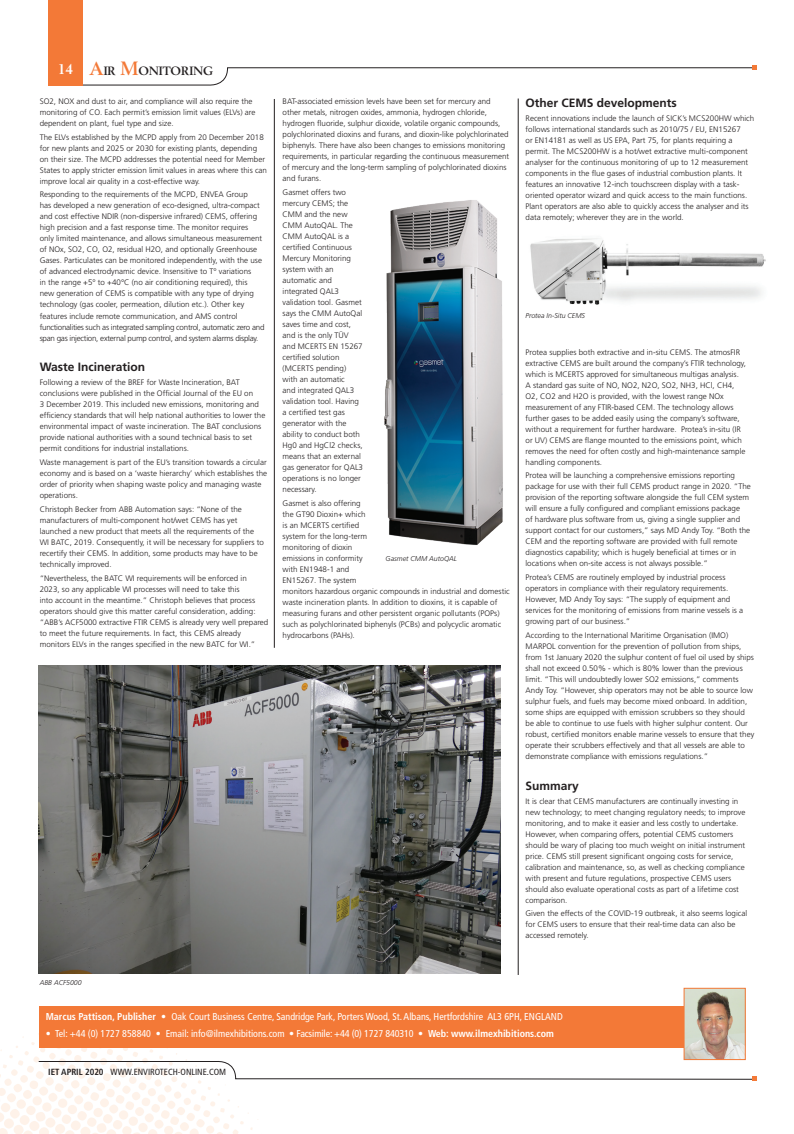
<style>
.page{position:relative;width:794px;height:1134px;background:#fff}
.page>*{position:absolute;margin:0;border:0;box-sizing:border-box;transform-origin:0 0}
.t1{font:700 12px "Frutiger";color:#231f20}
.t2{font:700 11.9px "Berling";color:#231f20}
.t3{font:condensed 10px "Frutiger";color:#fff}
.t4{font:condensed 8.9px "Frutiger";color:#231f20}
.t5{font:300 8px/11px "Frutiger";color:#231f20}
.t6{font:italic 300 7px "Frutiger";color:#231f20}
.s1{font-size:14px;color:#fff}
.s2{font-size:19px;color:#f37937}
.s3{font-weight:700}
</style>
<div class="page">
<svg style="left:0;top:1014px;width:756px;height:120px"></svg>
<hr style="left:274px;top:99px;width:1px;height:549px;background:#231f20">
<hr style="left:518px;top:99px;width:1px;height:876px;background:#231f20">
<div style="left:40px;top:1006px;width:700px;height:42px;background:#f37937"></div>
<img style="left:685px;top:990px;width:59px;height:68px">
<div style="left:683px;top:988px;width:63px;height:72px;border:1px solid #f37937"></div>
<img style="left:39px;top:666px;width:461px;height:308px">
<img style="left:384px;top:200px;width:119px;height:345px">
<div style="left:48px;top:0;width:35px;height:86px;background:#f37937"></div>
<svg style="left:83px;top:65px;width:673px;height:21px"></svg>
<img style="left:530px;top:238px;width:236px;height:67px">
<h2 class="t2" style="left:58px;top:64px;width:157px"><span class="s1">14</span> <span class="s2">A</span>IR <span class="s2">M</span>ONITORING</h2>
<p class="t5" style="left:40px;top:96px;width:217px">SO2, NOX and dust to air, and compliance will also require the monitoring of CO. Each permit’s emission limit values (ELVs) are dependent on plant, fuel type and size.</p>
<p class="t5" style="left:40px;top:131px;width:229px">The ELVs established by the MCPD apply from 20 December 2018 for new plants and 2025 or 2030 for existing plants, depending on their size. The MCPD addresses the potential need for Member States to apply stricter emission limit values in areas where this can improve local air quality in a cost-effective way.</p>
<p class="t5" style="left:40px;top:189px;width:226px">Responding to the requirements of the MCPD, ENVEA Group<br>has developed a new generation of eco-designed, ultra-compact and cost effective NDIR (non-dispersive infrared) CEMS, offering high precision and a fast response time. The monitor requires<br>only limited maintenance, and allows simultaneous measurement of NOx, SO2, CO, O2, residual H2O, and optionally Greenhouse Gases. Particulates can be monitored independently, with the use of advanced electrodynamic device. Insensitive to T° variations<br>in the range +5° to +40°C (no air conditioning required), this<br>new generation of CEMS is compatible with any type of drying technology (gas cooler, permeation, dilution etc.). Other key features include remote communication, and AMS control functionalities such as integrated sampling control, automatic zero and span gas injection, external pump control, and system alarms display.</p>
<h1 class="t1" style="left:40px;top:360px;width:107px">Waste Incineration</h1>
<p class="t5" style="left:40px;top:377px;width:227px">Following a review of the BREF for Waste Incineration, BAT conclusions were published in the Official Journal of the EU on<br>3 December 2019. This included new emissions, monitoring and efficiency standards that will help national authorities to lower the environmental impact of waste incineration. The BAT conclusions provide national authorities with a sound technical basis to set permit conditions for industrial installations.</p>
<p class="t5" style="left:40px;top:457px;width:229px">Waste management is part of the EU’s transition towards a circular economy and is based on a ‘waste hierarchy’ which establishes the order of priority when shaping waste policy and managing waste operations.</p>
<p class="t5" style="left:40px;top:503px;width:226px">Christoph Becker from ABB Automation says: “None of the manufacturers of multi-component hot/wet CEMS has yet launched a new product that meets all the requirements of the WI BATC, 2019. Consequently, it will be necessary for suppliers to recertify their CEMS. In addition, some products may have to be technically improved.</p>
<p class="t5" style="left:40px;top:572px;width:230px">“Nevertheless, the BATC WI requirements will be enforced in 2023, so any applicable WI processes will need to take this<br>into account in the meantime.” Christoph believes that process operators should give this matter careful consideration, adding: “ABB’s ACF5000 extractive FTIR CEMS is already very well prepared to meet the future requirements. In fact, this CEMS already monitors ELVs in the ranges specified in the new BATC for WI.”</p>
<p class="t5" style="left:283px;top:96px;width:228px">BAT-associated emission levels have been set for mercury and other metals, nitrogen oxides, ammonia, hydrogen chloride, hydrogen fluoride, sulphur dioxide, volatile organic compounds, polychlorinated dioxins and furans, and dioxin-like polychlorinated biphenyls. There have also been changes to emissions monitoring requirements, in particular regarding the continuous measurement of mercury and the long-term sampling of polychlorinated dioxins and furans.</p>
<p class="t5" style="left:283px;top:186px;width:82px">Gasmet offers two mercury CEMS; the<br>CMM and the new<br>CMM AutoQAL. The<br>CMM AutoQAL is a certified Continuous<br>Mercury Monitoring system with an automatic and integrated QAL3 validation tool. Gasmet says the CMM AutoQal saves time and cost, and is the only TÜV and MCERTS EN 15267 certified solution (MCERTS pending) with an automatic<br>and integrated QAL3 validation tool. Having a certified test gas generator with the ability to conduct both<br>Hg0 and HgCl2 checks, means that an external gas generator for QAL3 operations is no longer necessary.</p>
<p class="t5" style="left:283px;top:497px;width:229px">Gasmet is also offering<br>the GT90 Dioxin+ which<br>is an MCERTS certified<br>system for the long-term<br>monitoring of dioxin<br>emissions in conformity<br>with EN1948-1 and<br>EN15267. The system<br>monitors hazardous organic compounds in industrial and domestic waste incineration plants. In addition to dioxins, it is capable of measuring furans and other persistent organic pollutants (POPs) such as polychlorinated biphenyls (PCBs) and polycyclic aromatic hydrocarbons (PAHs).</p>
<p class="t6" style="left:386px;top:554px;width:73px">Gasmet CMM AutoQAL</p>
<p class="t6" style="left:40px;top:979px;width:44px">ABB ACF5000</p>
<h1 class="t1" style="left:525px;top:96px;width:153px">Other CEMS developments</h1>
<p class="t5" style="left:525px;top:112px;width:230px">Recent innovations include the launch of SICK’s MCS200HW which follows international standards such as 2010/75 / EU, EN15267<br>or EN14181 as well as US EPA, Part 75, for plants requiring a permit. The MCS200HW is a hot/wet extractive multi-component analyser for the continuous monitoring of up to 12 measurement components in the flue gases of industrial combustion plants. It features an innovative 12-inch touchscreen display with a task&shy;oriented operator wizard and quick access to the main functions.<br>Plant operators are also able to quickly access the analyser and its data remotely; wherever they are in the world.</p>
<p class="t6" style="left:525px;top:311px;width:61px">Protea In-Situ CEMS</p>
<p class="t5" style="left:525px;top:346px;width:222px">Protea supplies both extractive and in-situ CEMS. The atmosFIR extractive CEMS are built around the company’s FTIR technology, which is MCERTS approved for simultaneous multigas analysis.<br>A standard gas suite of NO, NO2, N2O, SO2, NH3, HCl, CH4, O2, CO2 and H2O is provided, with the lowest range NOx measurement of any FTIR-based CEM. The technology allows further gases to be added easily using the company’s software, without a requirement for further hardware. Protea’s in-situ (IR or UV) CEMS are flange mounted to the emissions point, which removes the need for often costly and high-maintenance sample handling components.</p>
<p class="t5" style="left:525px;top:470px;width:227px">Protea will be launching a comprehensive emissions reporting package for use with their full CEMS product range in 2020. “The provision of the reporting software alongside the full CEM system will ensure a fully configured and compliant emissions package<br>of hardware plus software from us, giving a single supplier and support contact for our customers,” says MD Andy Toy. “Both the CEM and the reporting software are provided with full remote diagnostics capability; which is hugely beneficial at times or in locations when on-site access is not always possible.”</p>
<p class="t5" style="left:525px;top:572px;width:219px">Protea’s CEMS are routinely employed by industrial process operators in compliance with their regulatory requirements.<br>However, MD Andy Toy says: “The supply of equipment and services for the monitoring of emissions from marine vessels is a growing part of our business.”</p>
<p class="t5" style="left:525px;top:630px;width:230px">According to the International Maritime Organisation (IMO)<br>MARPOL convention for the prevention of pollution from ships, from 1st January 2020 the sulphur content of fuel oil used by ships shall not exceed 0.50% - which is 80% lower than the previous limit. “This will undoubtedly lower SO2 emissions,” comments Andy Toy. “However, ship operators may not be able to source low sulphur fuels, and fuels may become mixed onboard. In addition, some ships are equipped with emission scrubbers so they should be able to continue to use fuels with higher sulphur content. Our robust, certified monitors enable marine vessels to ensure that they operate their scrubbers effectively and that all vessels are able to demonstrate compliance with emissions regulations.”</p>
<h1 class="t1" style="left:525px;top:778px;width:55px">Summary</h1>
<p class="t5" style="left:525px;top:795px;width:221px">It is clear that CEMS manufacturers are continually investing in new technology; to meet changing regulatory needs; to improve monitoring, and to make it easier and less costly to undertake.<br>However, when comparing offers, potential CEMS customers should be wary of placing too much weight on initial instrument price. CEMS still present significant ongoing costs for service, calibration and maintenance, so, as well as checking compliance with present and future regulations, prospective CEMS users should also evaluate operational costs as part of a lifetime cost comparison.</p>
<p class="t5" style="left:525px;top:908px;width:223px">Given the effects of the COVID-19 outbreak, it also seems logical for CEMS users to ensure that their real-time data can also be accessed remotely.</p>
<p class="t3" style="left:46px;top:1011px;width:518px"><span class="s3">Marcus Pattison, Publisher •</span> Oak Court Business Centre, Sandridge Park, Porters Wood, St. Albans, Hertfordshire AL3 6PH, ENGLAND</p>
<p class="t3" style="left:46px;top:1028px;width:510px">• Tel: +44 (0) 1727 858840 • Email: info@ilmexhibitions.com • Facsimile: +44 (0) 1727 840310 • <span class="s3">Web: www.ilmexhibitions.com</span></p>
<p class="t4" style="left:48px;top:1067px;width:179px"><span class="s3">IET APRIL 2020</span> WWW.ENVIROTECH-ONLINE.COM</p>
</div>
